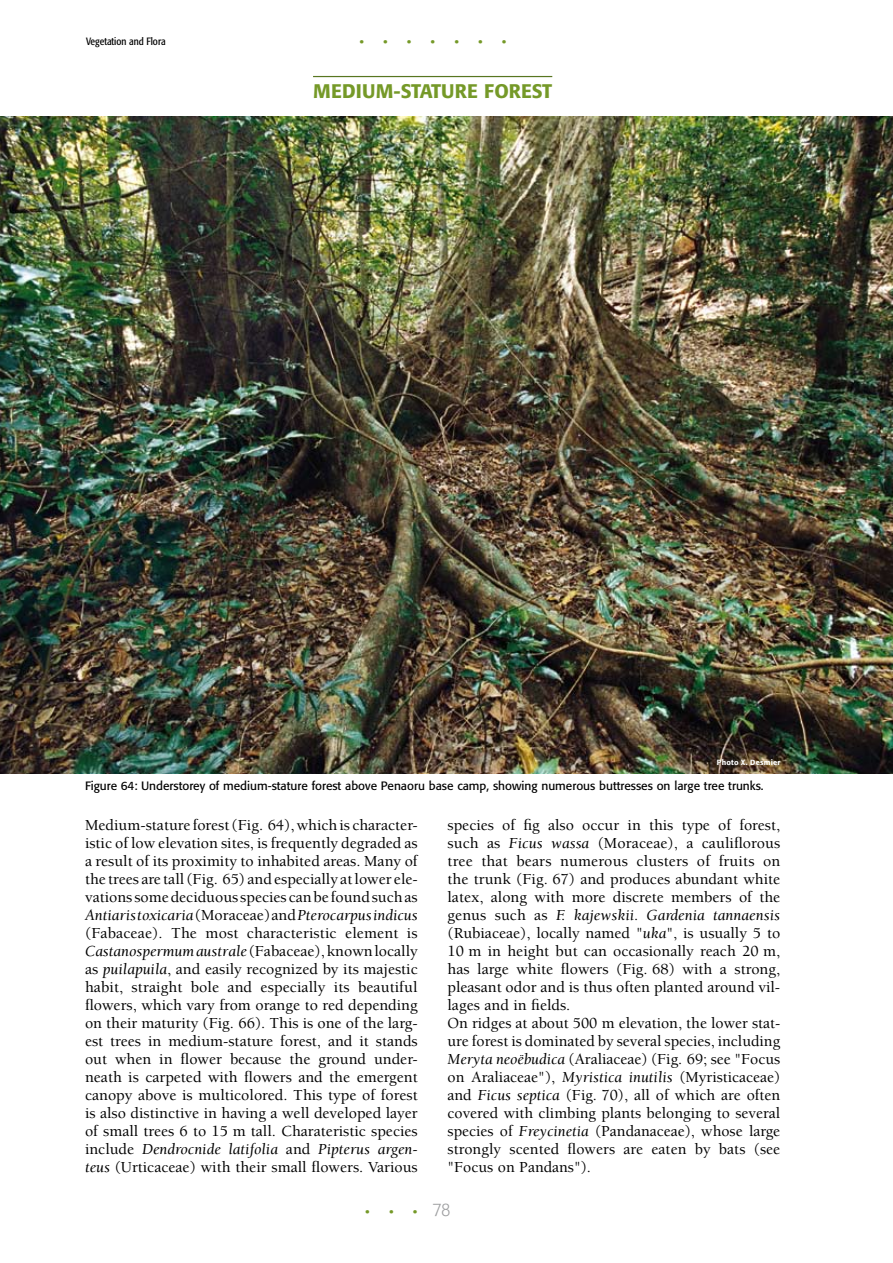
<style>
.page{position:relative;width:893px;height:1263px;background:#fff}
.page>*{position:absolute;margin:0;border:0;box-sizing:border-box;transform-origin:0 0}
.t1{font:500 36px "Berkeley";color:#759928}
.t2{font:500 19.5px "Formata";letter-spacing:.02em;color:#759928}
.t3{font:500 15.75px/18px "Berkeley";color:#000}
.t4{font:12px "Formata";color:#000}
.t5{font:condensed 10.5px "Formata";color:#000}
.t6{font:500 7.5px "Formata";letter-spacing:.025em;color:#fff}
.s1{font-weight:400;font-style:italic}
.s2{font-family:"Formata";font-weight:300;font-size:18px;color:#9c9d9f}
</style>
<div class="page">
<hr style="left:313px;top:76px;width:239px;height:1px;background:#587621">
<img style="left:0;top:117px;width:893px;height:657px">
<p class="t5" style="left:86px;top:35px;width:81px">Vegetation and Flora</p>
<h1 class="t1" style="left:357px;top:13px;width:153px">.......</h1>
<p class="t2" style="left:313px;top:80px;width:241px">MEDIUM-STATURE FOREST</p>
<p class="t6" style="left:717px;top:758px;width:65px">PHOTO X. DESMIER</p>
<p class="t4" style="left:85px;top:778px;width:680px">Figure 64: Understorey of medium-stature forest above Penaoru base camp, showing numerous buttresses on large tree trunks.</p>
<p class="t3" style="left:448px;top:817px;width:334px">species of fig also occur in this type of forest, such as <span class="s1">Ficus wassa</span> (Moraceae), a cauliflorous tree that bears numerous clusters of fruits on the trunk (Fig. 67) and produces abundant white latex, along with more discrete members of the genus such as <span class="s1">F. kajewskii. Gardenia tannaensis </span>(Rubiaceae), locally named "<span class="s1">uka</span>", is usually 5 to 10 m in height but can occasionally reach 20 m, has large white flowers (Fig. 68) with a strong, pleasant odor and is thus often planted around vil&shy;lages and in fields.<br>On ridges at about 500 m elevation, the lower stat&shy;ure forest is dominated by several species, including <span class="s1">Meryta neoëbudica</span> (Araliaceae) (Fig. 69; see "Focus on Araliaceae"), <span class="s1">Myristica inutilis</span> (Myristicaceae) and <span class="s1">Ficus septica</span> (Fig. 70), all of which are often covered with climbing plants belonging to several species of <span class="s1">Freycinetia</span> (Pandanaceae), whose large strongly scented flowers are eaten by bats (see "Focus on Pandans").</p>
<p class="t3" style="left:85px;top:817px;width:334px;text-align:justify">Medium-stature forest (Fig. 64), which is character&shy;istic of low elevation sites, is frequently degraded as a result of its proximity to inhabited areas. Many of the trees are tall (Fig. 65) and especially at lower ele&shy;vations some deciduous species can be found such as <span class="s1">Antiaris toxicaria</span> (Moraceae) and <span class="s1">Pterocarpus indicus </span>(Fabaceae). The most characteristic element is <span class="s1">Castanospermum australe</span> (Fabaceae), known locally as <span class="s1">puilapuila</span>, and easily recognized by its majestic habit, straight bole and especially its beautiful flowers, which vary from orange to red depending on their maturity (Fig. 66). This is one of the larg&shy;est trees in medium-stature forest, and it stands out when in flower because the ground under&shy;neath is carpeted with flowers and the emergent canopy above is multicolored. This type of forest is also distinctive in having a well developed layer of small trees 6 to 15 m tall. Charateristic species include <span class="s1">Dendrocnide latifolia</span> and <span class="s1">Pipterus argen&shy;teus</span> (Urticaceae) with their small flowers. Various</p>
<h1 class="t1" style="left:363px;top:1183px;width:89px">... <span class="s2">78</span></h1>
</div>
